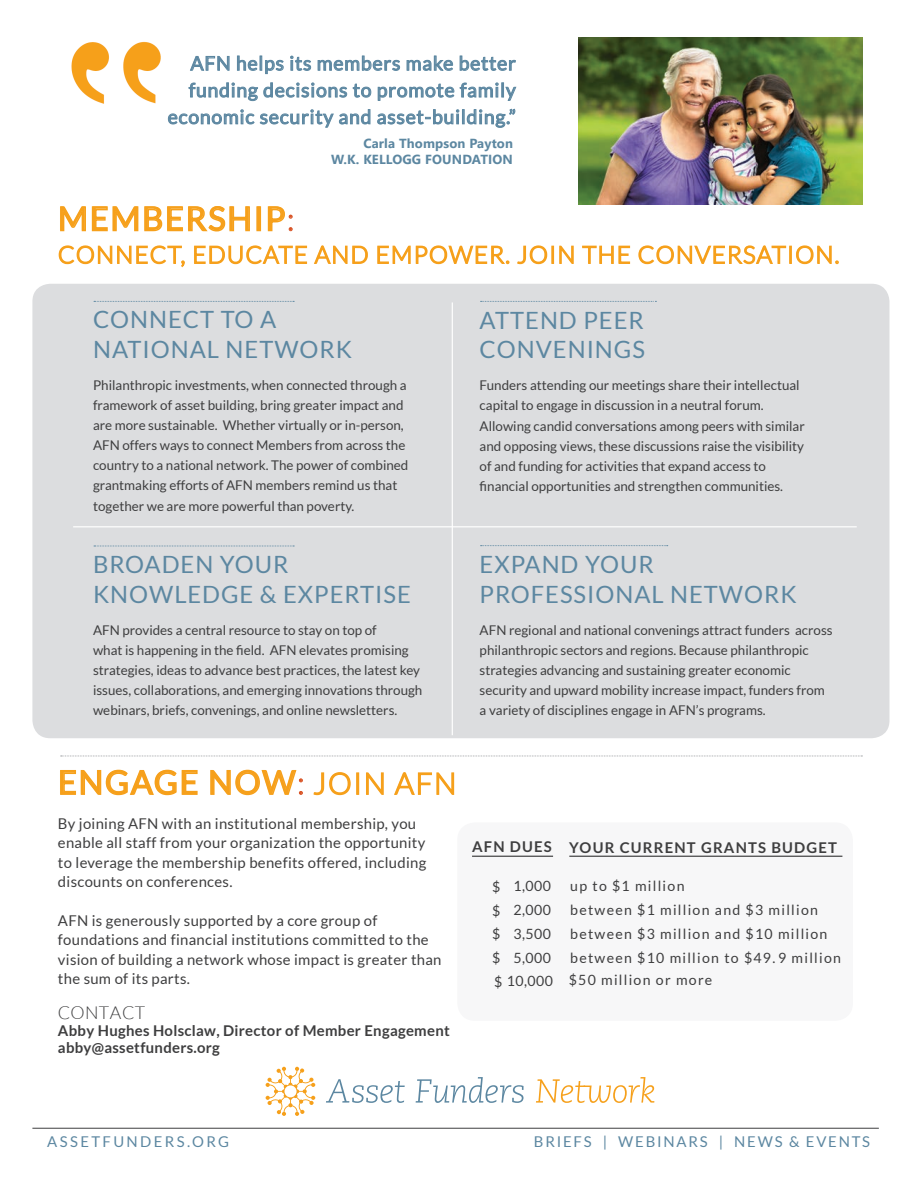
<style>
.page{position:relative;width:918px;height:1188px;background:#fff}
.page>*{position:absolute;margin:0;border:0;box-sizing:border-box;transform-origin:0 0}
.t1{font:32.7px "Lato";letter-spacing:.05em;color:#f6a01b}
.t2{font:23.85px/29.7px "Lato";letter-spacing:.04em;color:#5c87a1}
.t3{font:19.35px/26.8px "Lato";letter-spacing:.04em;color:#5c87a1;text-align:right}
.t4{font:300 17.85px "Lato";letter-spacing:.02em;color:#3e3e3f}
.t5{font:14.85px/19.4px "Lato";letter-spacing:.02em;color:#3e3e3f}
.t6{font:700 14.85px/16.4px "Lato";letter-spacing:.02em;color:#3e3e3f}
.t7{font:700 14.85px "Lato";letter-spacing:.08em;color:#3e3e3f}
.t8{font:14.85px "Lato";letter-spacing:.12em;color:#5c87a1}
.t9{font:14.85px "Lato";letter-spacing:.16em;color:#5c87a1}
.t10{font:14.1px/23.9px "Lato";letter-spacing:.09em;color:#3e3e3f}
.t11{font:14.1px/23.9px "Lato";letter-spacing:.03em;color:#3e3e3f;text-align:right}
.t12{font:13.35px/20.1px "Lato";color:#3e3e3f}
.t13{font:13.35px/16px "Lato";letter-spacing:.065em;color:#5c87a1;text-align:right}
.t14{font:700 13.2px "Segoe UI";letter-spacing:.01em;color:#5c87a1}
.s1{font-family:"Sanchez";font-size:31.2px;color:#d95426}
.s2{font-weight:300;font-size:29.7px}
</style>
<div class="page">
<img style="left:71px;top:41px;width:97px;height:79px">
<svg style="left:190px;top:56px;width:40px;height:15px"></svg>
<svg style="left:237px;top:55px;width:47px;height:19px"></svg>
<svg style="left:290px;top:55px;width:21px;height:16px"></svg>
<svg style="left:317px;top:55px;width:83px;height:16px"></svg>
<svg style="left:406px;top:55px;width:47px;height:16px"></svg>
<svg style="left:459px;top:55px;width:57px;height:16px"></svg>
<svg style="left:188px;top:82px;width:328px;height:19px"></svg>
<svg style="left:168px;top:109px;width:203px;height:19px"></svg>
<svg style="left:377px;top:109px;width:139px;height:19px"></svg>
<img style="left:578px;top:37px;width:285px;height:167px">
<svg style="left:60px;top:206px;width:190px;height:26px"></svg>
<div style="left:256px;top:206px;width:5px;height:25px;border:1px solid #f6a01b"></div>
<svg style="left:267px;top:206px;width:25px;height:26px"></svg>
<svg style="left:58px;top:245px;width:127px;height:23px"></svg>
<svg style="left:194px;top:245px;width:174px;height:20px"></svg>
<svg style="left:377px;top:245px;width:133px;height:20px"></svg>
<svg style="left:517px;top:245px;width:31px;height:20px"></svg>
<div style="left:551px;top:246px;width:3px;height:18px;border:1px solid #f6a01b"></div>
<svg style="left:559px;top:245px;width:15px;height:19px"></svg>
<svg style="left:582px;top:245px;width:49px;height:19px"></svg>
<svg style="left:638px;top:245px;width:149px;height:20px"></svg>
<div style="left:789px;top:246px;width:3px;height:18px;border:1px solid #f6a01b"></div>
<svg style="left:796px;top:245px;width:43px;height:20px"></svg>
<svg style="left:60px;top:756px;width:802px;height:40px"></svg>
<div style="left:457px;top:822px;width:396px;height:199px;background:#f7f7f8;border-radius:18px"></div>
<hr style="left:472px;top:856px;width:81px;height:1px;background:#3e3e3f">
<hr style="left:569px;top:856px;width:273px;height:1px;background:#3e3e3f">
<div style="left:32px;top:284px;width:857px;height:454px;background:#dcdddf;border-radius:18px"></div>
<hr style="left:73px;top:526px;width:784px;height:1px;background:#fff">
<hr style="left:452px;top:302px;width:1px;height:433px;background:#fff">
<svg style="left:94px;top:301px;width:200px;height:1px"></svg>
<svg style="left:481px;top:301px;width:175px;height:1px"></svg>
<svg style="left:94px;top:546px;width:200px;height:1px"></svg>
<svg style="left:481px;top:545px;width:187px;height:1px"></svg>
<svg style="left:266px;top:1067px;width:49px;height:49px"></svg>
<svg style="left:326px;top:1079px;width:79px;height:24px"></svg>
<svg style="left:416px;top:1077px;width:108px;height:26px"></svg>
<svg style="left:536px;top:1077px;width:118px;height:26px"></svg>
<hr style="left:32px;top:1128px;width:847px;height:1px;background:#3e3e3f">
<p class="t3" style="left:168px;top:50px;width:350px">AFN helps its members make better funding decisions to promote family economic security and asset-building.”</p>
<p class="t14" style="left:363px;top:133px;width:151px">Carla Thompson Payton</p>
<p class="t14" style="left:331px;top:149px;width:183px">W.K. KELLOGG FOUNDATION</p>
<p class="t13" style="left:304px;top:137px;width:203px">Carla Thompson<br>W.K. KELLOGG FOUNDATION</p>
<p class="t1" style="left:58px;top:200px;width:238px">MEMBERSHIP<span class="s1">:</span></p>
<p class="t2" style="left:93px;top:305px;width:260px">CONNECT TO A<br>NATIONAL NETWORK</p>
<p class="t12" style="left:93px;top:375px;width:317px">Philanthropic investments, when connected through a framework of asset building, bring greater impact and are more sustainable. Whether virtually or in-person, AFN offers ways to connect Members from across the country to a national network. The power of combined grantmaking efforts of AFN members remind us that together we are more powerful than poverty.</p>
<p class="t2" style="left:93px;top:550px;width:319px">BROADEN YOUR<br>KNOWLEDGE &amp; EXPERTISE</p>
<p class="t12" style="left:93px;top:620px;width:331px">AFN provides a central resource to stay on top of<br>what is happening in the field. AFN elevates promising strategies, ideas to advance best practices, the latest key issues, collaborations, and emerging innovations through webinars, briefs, convenings, and online newsletters.</p>
<p class="t2" style="left:480px;top:305px;width:167px">ATTEND PEER<br>CONVENINGS</p>
<p class="t12" style="left:480px;top:375px;width:327px">Funders attending our meetings share their intellectual capital to engage in discussion in a neutral forum.<br>Allowing candid conversations among peers with similar and opposing views, these discussions raise the visibility of and funding for activities that expand access to financial opportunities and strengthen communities.</p>
<p class="t2" style="left:480px;top:550px;width:318px">EXPAND YOUR<br>PROFESSIONAL NETWORK</p>
<p class="t12" style="left:480px;top:620px;width:354px">AFN regional and national convenings attract funders across philanthropic sectors and regions. Because philanthropic strategies advancing and sustaining greater economic security and upward mobility increase impact, funders from a variety of disciplines engage in AFN’s programs.</p>
<p class="t1" style="left:58px;top:764px;width:400px">ENGAGE NOW<span class="s1">:</span> <span class="s2">JOIN AFN</span></p>
<p class="t5" style="left:58px;top:814px;width:370px">By joining AFN with an institutional membership, you enable all staff from your organization the opportunity to leverage the membership benefits offered, including discounts on conferences.</p>
<p class="t5" style="left:58px;top:911px;width:385px">AFN is generously supported by a core group of foundations and financial institutions committed to the vision of building a network whose impact is greater than the sum of its parts.</p>
<p class="t4" style="left:58px;top:1003px;width:89px">CONTACT</p>
<p class="t6" style="left:58px;top:1022px;width:393px">Abby Hughes Holsclaw, Director of Member Engagement abby@assetfunders.org</p>
<p class="t7" style="left:472px;top:839px;width:367px">AFN DUES YOUR CURRENT GRANTS BUDGET</p>
<p class="t10" style="left:492px;top:875px;width:10px;text-align:justify">$ $ $ $</p>
<p class="t11" style="left:494px;top:874px;width:60px">1,000<br>2,000<br>3,500<br>5,000<br>$ 10,000</p>
<p class="t10" style="left:570px;top:874px;width:272px">up to $1 million<br>between $1 million and $3 million between $3 million and $10 million between $10 million to $49. 9 million</p>
<p class="t10" style="left:569px;top:968px;width:145px">$50 million or more</p>
<p class="t9" style="left:47px;top:1134px;width:183px">ASSETFUNDERS.ORG</p>
<p class="t8" style="left:534px;top:1134px;width:338px">BRIEFS | WEBINARS | NEWS &amp; EVENTS</p>
</div>
